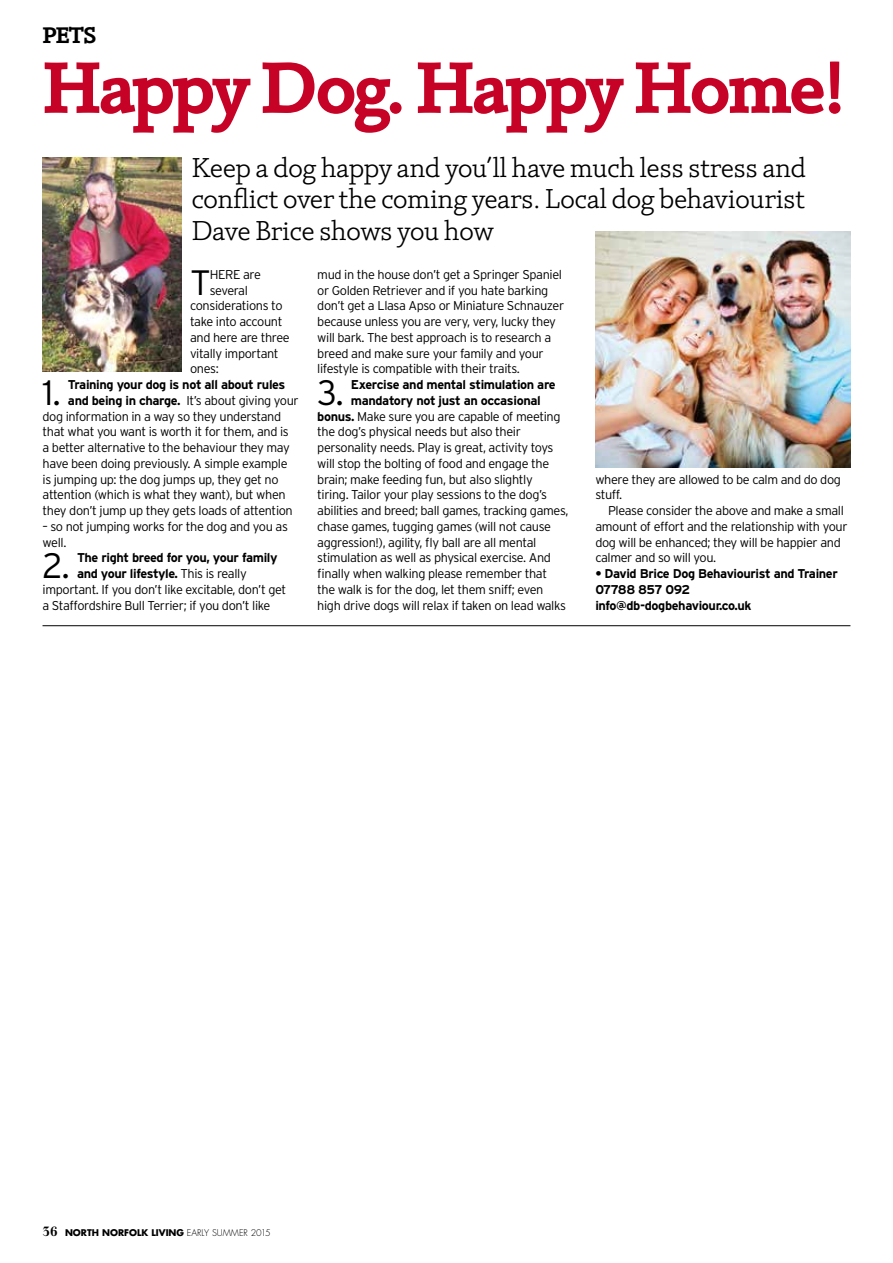
<style>
.page{position:relative;width:893px;height:1263px;background:#fff}
.page>*{position:absolute;margin:0;border:0;box-sizing:border-box;transform-origin:0 0}
.t1{font:600 79.5px "Silica";letter-spacing:-.04em;color:#c60326}
.t2{font:300 35.25px "Interstate";color:#000}
.t3{font:300 30px/31.5px "Silica";letter-spacing:-.02em;color:#000;text-align:justify}
.t4{font:600 24.75px "Silica";color:#000}
.t5{font:300 12.75px/15.8px "Interstate";letter-spacing:-.03em;color:#000}
.t6{font:700 12.75px/15.8px "Interstate";letter-spacing:-.03em;color:#000}
.t7{font:700 9px "Futura";color:#000}
.s1{font-weight:700}
.s2{font-weight:300}
.s3{font-family:"Walbaum LT";font-size:13.5px}
</style>
<div class="page">
<img style="left:43px;top:157px;width:139px;height:214px">
<hr style="left:43px;top:625px;width:807px;height:1px;background:#000">
<img style="left:595px;top:232px;width:255px;height:236px">
<h3 class="t4" style="left:43px;top:20px;width:55px">PETS</h3>
<h1 class="t1" style="left:43px;top:41px;width:803px">Happy Dog. Happy Home!</h1>
<h3 class="t3" style="left:191px;top:151px;width:617px">Keep a dog happy and you’ll have much less stress and conflict over the coming years. Local dog behaviourist Dave Brice shows you how</h3>
<h2 class="t2" style="left:190px;top:262px;width:22px">T</h2>
<p class="t5" style="left:210px;top:266px;width:53px">HERE are</p>
<p class="t5" style="left:317px;top:266px;width:249px">mud in the house don’t get a Springer Spaniel or Golden Retriever and if you hate barking don’t get a Llasa Apso or Miniature Schnauzer because unless you are very, very, lucky they will bark. The best approach is to research a breed and make sure your family and your lifestyle is compatible with their traits.</p>
<h2 class="t2" style="left:317px;top:373px;width:28px">3.</h2>
<p class="t6" style="left:351px;top:377px;width:206px">Exercise and mental stimulation are</p>
<p class="t5" style="left:210px;top:282px;width:40px">several</p>
<p class="t5" style="left:190px;top:298px;width:94px">considerations to</p>
<p class="t5" style="left:190px;top:314px;width:94px">take into account</p>
<p class="t5" style="left:190px;top:329px;width:101px">and here are three</p>
<p class="t5" style="left:190px;top:345px;width:90px">vitally important</p>
<p class="t5" style="left:190px;top:361px;width:30px">ones:</p>
<h2 class="t2" style="left:43px;top:373px;width:20px">1.</h2>
<p class="t6" style="left:68px;top:377px;width:219px">Training your dog is not all about rules</p>
<p class="t5" style="left:68px;top:392px;width:232px"><span class="s1">and being in charge.</span> It’s about giving your</p>
<p class="t5" style="left:43px;top:408px;width:240px">dog information in a way so they understand</p>
<p class="t5" style="left:43px;top:424px;width:248px">that what you want is worth it for them, and is</p>
<p class="t5" style="left:43px;top:440px;width:249px">a better alternative to the behaviour they may</p>
<p class="t5" style="left:43px;top:455px;width:247px">have been doing previously. A simple example</p>
<p class="t5" style="left:43px;top:471px;width:238px">is jumping up: the dog jumps up, they get no</p>
<p class="t5" style="left:43px;top:487px;width:245px">attention (which is what they want), but when</p>
<p class="t5" style="left:43px;top:503px;width:252px">they don’t jump up they gets loads of attention</p>
<p class="t5" style="left:43px;top:518px;width:247px">– so not jumping works for the dog and you as well.</p>
<h2 class="t2" style="left:43px;top:546px;width:29px">2.</h2>
<p class="t6" style="left:77px;top:550px;width:202px">The right breed for you, your family</p>
<p class="t6" style="left:351px;top:392px;width:191px">mandatory not just an occasional</p>
<p class="t5" style="left:317px;top:408px;width:245px"><span class="s1">bonus.</span> Make sure you are capable of meeting</p>
<p class="t5" style="left:317px;top:424px;width:205px">the dog’s physical needs but also their</p>
<p class="t5" style="left:317px;top:440px;width:238px">personality needs. Play is great, activity toys</p>
<p class="t5" style="left:317px;top:455px;width:233px">will stop the bolting of food and engage the</p>
<p class="t5" style="left:317px;top:471px;width:217px">brain; make feeding fun, but also slightly</p>
<p class="t5" style="left:317px;top:487px;width:231px">tiring. Tailor your play sessions to the dog’s</p>
<p class="t5" style="left:317px;top:503px;width:253px">abilities and breed; ball games, tracking games,</p>
<p class="t5" style="left:317px;top:518px;width:235px">chase games, tugging games (will not cause</p>
<p class="t5" style="left:317px;top:534px;width:221px">aggression!), agility, fly ball are all mental</p>
<p class="t5" style="left:317px;top:550px;width:235px">stimulation as well as physical exercise. And</p>
<p class="t5" style="left:317px;top:566px;width:231px">finally when walking please remember that</p>
<p class="t5" style="left:317px;top:581px;width:228px">the walk is for the dog, let them sniff; even</p>
<p class="t5" style="left:317px;top:597px;width:250px">high drive dogs will relax if taken on lead walks</p>
<p class="t5" style="left:595px;top:471px;width:247px">where they are allowed to be calm and do dog stuff.</p>
<p class="t5" style="left:595px;top:502px;width:254px;text-indent:13px">Please consider the above and make a small amount of effort and the relationship with your dog will be enhanced; they will be happier and calmer and so will you.</p>
<p class="t6" style="left:595px;top:566px;width:244px">• David Brice Dog Behaviourist and Trainer<br>07788 857 092 info@db-dogbehaviour.co.uk</p>
<p class="t6" style="left:77px;top:566px;width:171px">and your lifestyle. <span class="s2">This is really</span></p>
<p class="t5" style="left:43px;top:581px;width:245px">important. If you don’t like excitable, don’t get</p>
<p class="t5" style="left:43px;top:597px;width:229px">a Staffordshire Bull Terrier; if you don’t like</p>
<p class="t7" style="left:43px;top:1226px;width:230px"><span class="s3">36</span> NORTH NORFOLK LIVING <span class="s2">EARLY SUMMER 2015</span></p>
</div>
